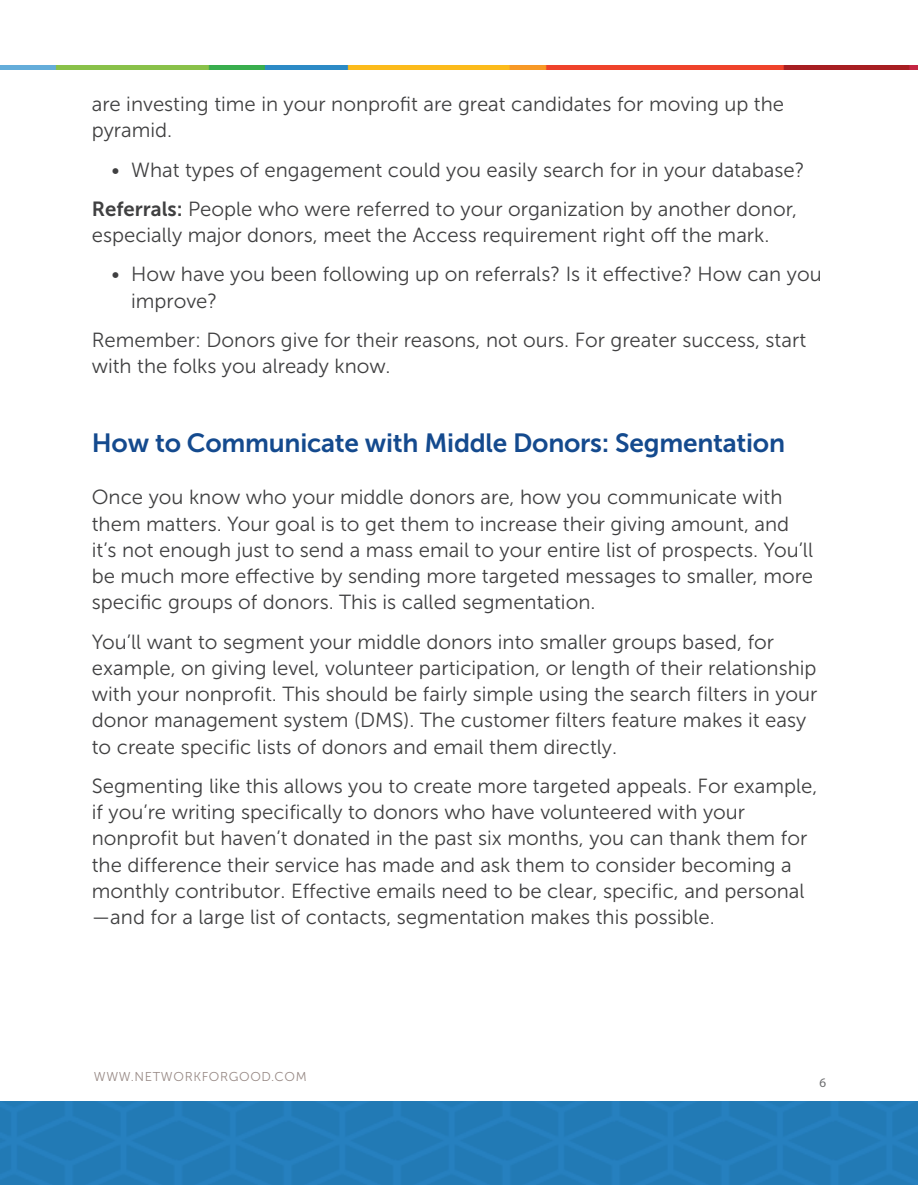
<style>
.page{position:relative;width:918px;height:1188px;background:#fff}
.page>*{position:absolute;margin:0;border:0;box-sizing:border-box;transform-origin:0 0}
.t1{font:26.25px "Museo Sans 700";letter-spacing:-.01em;color:#144a8e}
.t2{font:20.4px/26.2px "Museo Sans 300";color:#404041}
.t3{font:13.05px "Myriad Pro";color:#6d6e70}
.t4{font:12.75px "Museo Sans 300";letter-spacing:.05em;color:#988a86}
.s1{font-family:"Museo Sans 700"}
</style>
<div class="page">
<img style="left:0;top:1102px;width:918px;height:82px">
<img style="left:0;top:65px;width:918px;height:4px">
<p class="t2" style="left:92px;top:92px;width:694px">are investing time in your nonprofit are great candidates for moving up the pyramid.</p>
<p class="t2" style="left:92px;top:151px;width:714px;line-height:39.3px;text-indent:20px">• What types of engagement could you easily search for in your database?<br><span class="s1">Referrals:</span> People who were referred to your organization by another donor,</p>
<p class="t2" style="left:92px;top:223px;width:679px">especially major donors, meet the Access requirement right off the mark.</p>
<p class="t2" style="left:131px;top:263px;width:692px;text-indent:-20px">• How have you been following up on referrals? Is it effective? How can you improve?</p>
<p class="t2" style="left:92px;top:328px;width:716px">Remember: Donors give for their reasons, not ours. For greater success, start with the folks you already know.</p>
<p class="t1" style="left:92px;top:433px;width:695px">How to Communicate with Middle Donors: Segmentation</p>
<p class="t2" style="left:92px;top:486px;width:723px">Once you know who your middle donors are, how you communicate with them matters. Your goal is to get them to increase their giving amount, and it’s not enough just to send a mass email to your entire list of prospects. You’ll be much more effective by sending more targeted messages to smaller, more specific groups of donors. This is called segmentation.</p>
<p class="t2" style="left:92px;top:630px;width:727px">You’ll want to segment your middle donors into smaller groups based, for example, on giving level, volunteer participation, or length of their relationship with your nonprofit. This should be fairly simple using the search filters in your donor management system (DMS). The customer filters feature makes it easy to create specific lists of donors and email them directly.</p>
<p class="t2" style="left:92px;top:774px;width:727px">Segmenting like this allows you to create more targeted appeals. For example, if you’re writing specifically to donors who have volunteered with your nonprofit but haven’t donated in the past six months, you can thank them for the difference their service has made and ask them to consider becoming a monthly contributor. Effective emails need to be clear, specific, and personal —and for a large list of contacts, segmentation makes this possible.</p>
<p class="t4" style="left:94px;top:1072px;width:214px">WWW.NETWORKFORGOOD.COM</p>
<p class="t3" style="left:819px;top:1074px;width:8px">6</p>
</div>
